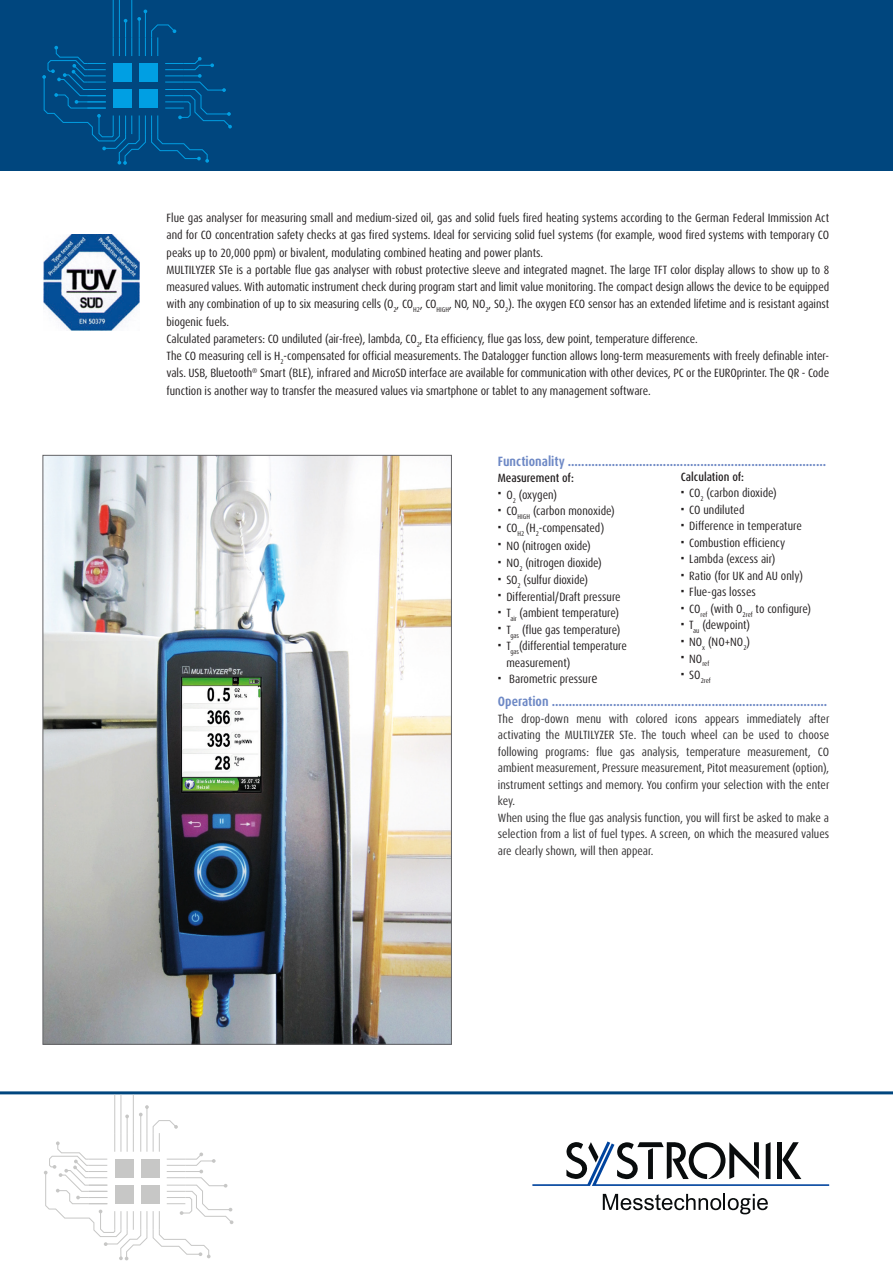
<style>
.page{position:relative;width:893px;height:1263px;background:#fff}
.page>*{position:absolute;margin:0;border:0;box-sizing:border-box;transform-origin:0 0}
.t1{font:700 condensed 13.5px "Dax Pro";color:#6d88c5}
.t2{font:condensed 12px/16.8px "Dax Pro";letter-spacing:-.005em;color:#231f20}
.t3{font:condensed 12px/16.5px "Dax Pro";color:#312f30}
.t4{font:condensed 7.05px "Dax Pro";letter-spacing:-.01em;color:#231f20}
.s1{font-weight:500}
.s2{font-size:13.5px}
</style>
<div class="page">
<div style="left:0;top:0;width:893px;height:171px;background:#00467e"></div>
<hr style="left:0;top:1091px;width:893px;height:3px;background:#00467e">
<hr style="left:113px;top:0;width:1px;height:38px;background:#009fe3">
<hr style="left:119px;top:0;width:1px;height:38px;background:#009fe3">
<hr style="left:132px;top:0;width:1px;height:38px;background:#009fe3">
<svg style="left:43px;top:10px;width:189px;height:155px"></svg>
<hr style="left:114px;top:1094px;width:1px;height:39px;background:#c7c7c6">
<hr style="left:121px;top:1094px;width:1px;height:39px;background:#c7c7c6">
<hr style="left:133px;top:1094px;width:1px;height:39px;background:#c7c7c6">
<svg style="left:44px;top:1105px;width:189px;height:155px"></svg>
<svg style="left:603px;top:1194px;width:165px;height:20px"></svg>
<svg style="left:532px;top:1141px;width:297px;height:45px"></svg>
<img style="left:43px;top:235px;width:97px;height:95px">
<img style="left:45px;top:457px;width:405px;height:586px">
<p class="t2" style="left:167px;top:209px;width:664px;line-height:17.2px">Flue gas analyser for measuring small and medium-sized oil, gas and solid fuels fired heating systems according to the German Federal Immission Act and for CO concentration safety checks at gas fired systems. Ideal for servicing solid fuel systems (for example, wood fired systems with temporary CO peaks up to 20,000 ppm) or bivalent, modulating combined heating and power plants.<br>MULTILYZER STe is a portable flue gas analyser with robust protective sleeve and integrated magnet. The large TFT color display allows to show up to 8 measured values. With automatic instrument check during program start and limit value monitoring. The compact design allows the device to be equipped with any combination of up to six measuring cells (O<sub>2</sub>, CO<sub>H2</sub>, CO<sub>HIGH</sub>, NO, NO<sub>2</sub>, SO<sub>2</sub>). The oxygen ECO sensor has an extended lifetime and is resistant against biogenic fuels.<br>Calculated parameters: CO undiluted (air-free), lambda, CO<sub>2</sub>, Eta efficiency, flue gas loss, dew point, temperature difference.<br>The CO measuring cell is H<sub>2</sub>-compensated for official measurements. The Datalogger function allows long-term measurements with freely definable inter&shy;vals. USB, Bluetooth<sup>®</sup> Smart (BLE), infrared and MicroSD interface are available for communication with other devices, PC or the EUROprinter. The QR - Code function is another way to transfer the measured values via smartphone or tablet to any management software.</p>
<p class="t1" style="left:498px;top:452px;width:330px">Functionality ............................................................................</p>
<p class="t2" style="left:506px;top:470px;width:122px;text-indent:-9px"><span class="s1">Measurement of:<br></span>O<sub>2</sub> (oxygen)<br>CO<sub>HIGH</sub> (carbon monoxide)<br>CO<sub>H2</sub> (H<sub>2</sub>-compensated)<br>NO (nitrogen oxide)<br>NO<sub>2</sub> (nitrogen dioxide)<br>SO<sub>2</sub> (sulfur dioxide)<br>Differential/Draft pressure<br>T<sub>air</sub> (ambient temperature)<br>T<sub>gas</sub> (flue gas temperature)<br>T<sub>gas</sub>(differential temperature measurement)<br>Barometric pressur<span class="s2">e</span></p>
<p class="t2" style="left:689px;top:469px;width:123px;text-indent:-9px"><span class="s1">Calculation of:<br></span>CO<sub>2</sub> (carbon dioxide)<br>CO undiluted<br>Difference in temperature<br>Combustion efficiency<br>Lambda (excess air)<br>Ratio (for UK and AU only)<br>Flue-gas losses<br>CO<sub>ref</sub> (with O<sub>2ref</sub> to configure)<br>T<sub>au</sub> (dewpoint)<br>NO<sub>x</sub> (NO+NO<sub>2</sub>)</p>
<p class="t4" style="left:689px;top:659px;width:22px"><sup>NO</sup>ref</p>
<p class="t4" style="left:689px;top:676px;width:23px"><sup>SO</sup>2ref</p>
<p class="t1" style="left:498px;top:693px;width:331px">Operation .................................................................................</p>
<p class="t3" style="left:498px;top:710px;width:333px">The drop-down menu with colored icons appears immediately after activating the MULTILYZER STe. The touch wheel can be used to choose following programs: flue gas analysis, temperature measurement, CO ambient measurement, Pressure measurement, Pitot measurement (option), instrument settings and memory. You confirm your selection with the enter key.<br>When using the flue gas analysis function, you will first be asked to make a selection from a list of fuel types. A screen, on which the measured values are clearly shown, will then appear.</p>
</div>
